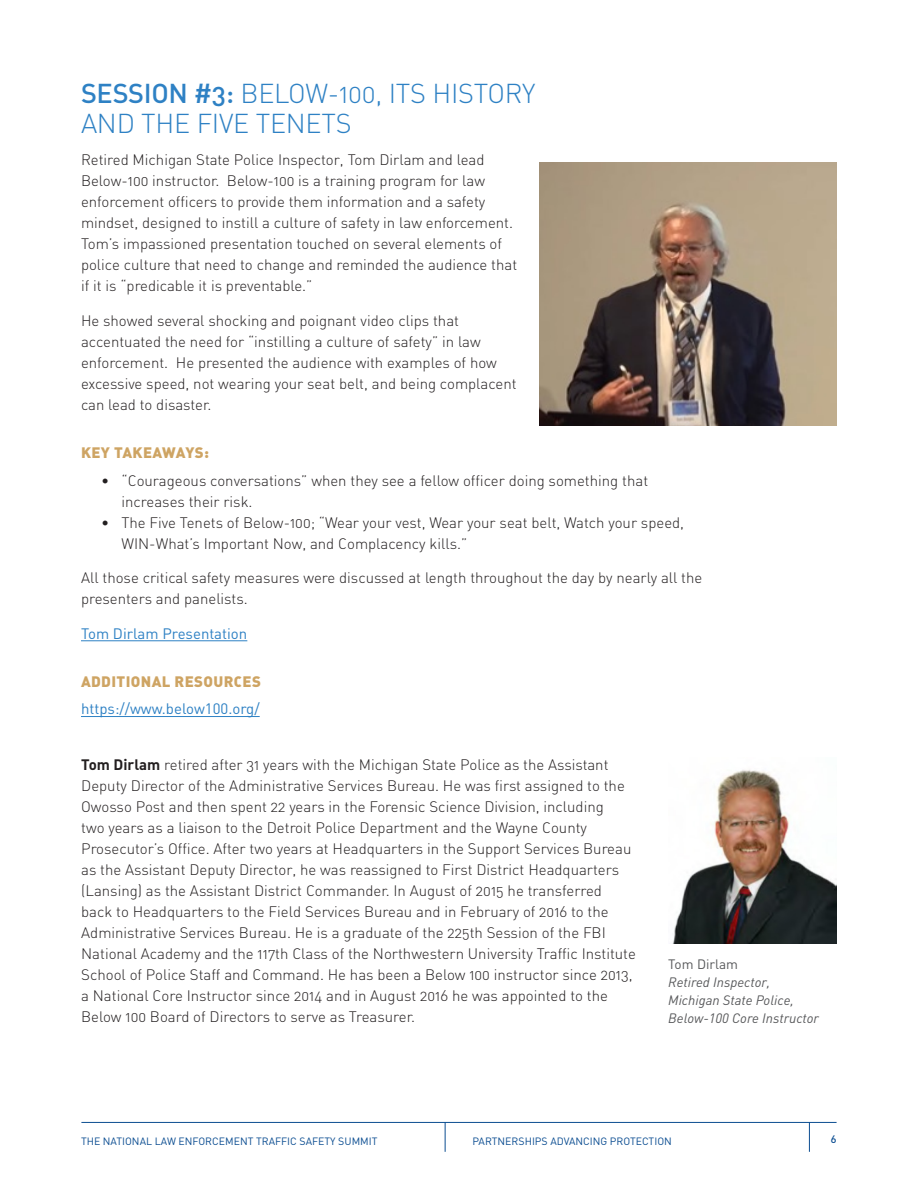
<style>
.page{position:relative;width:918px;height:1188px;background:#fff}
.page>*{position:absolute;margin:0;border:0;box-sizing:border-box;transform-origin:0 0}
.t1{font:27px/30px "DIN Light Alternate";letter-spacing:-.01em;color:#2e81c4}
.Body{font:15px/21px "DIN Light Alternate";color:#231f20}
.Body-2{font:15px "DIN";color:#2e81c4}
.t2{font:15px "DIN Black Alternate";letter-spacing:.025em;color:#cea463}
.Body-3{font:italic 13.5px/18px "DIN";color:#57585a}
.t3{font:10.5px "DIN";color:#0b4d91}
.t4{font:10.5px "DIN Medium Alternate";color:#0b4d91}
.s1{font-family:"DIN Medium Alternate"}
.s2{font-family:"DIN Bold Alternate"}
.s3{font-style:normal}
</style>
<div class="page">
<hr style="left:81px;top:1122px;width:756px;height:1px;background:#0b4d91">
<hr style="left:445px;top:1122px;width:1px;height:30px;background:#0b4d91">
<hr style="left:809px;top:1122px;width:1px;height:30px;background:#0b4d91">
<hr style="left:81px;top:640px;width:166px;height:1px;background:#2e81c4">
<hr style="left:81px;top:716px;width:179px;height:1px;background:#2e81c4">
<img style="left:539px;top:162px;width:298px;height:263px">
<img style="left:672px;top:770px;width:165px;height:174px">
<p class="t1" style="left:81px;top:78px;width:456px"><span class="s1">SESSION #3:</span> BELOW-100, ITS HISTORY<br>AND THE FIVE TENETS</p>
<p class="Body" style="left:81px;top:149px;width:438px">Retired Michigan State Police Inspector, Tom Dirlam and lead Below-100 instructor. Below-100 is a training program for law enforcement officers to provide them information and a safety mindset, designed to instill a culture of safety in law enforcement.<br>Tom’s impassioned presentation touched on several elements of police culture that need to change and reminded the audience that if it is “predicable it is preventable.”</p>
<p class="Body" style="left:81px;top:310px;width:437px">He showed several shocking and poignant video clips that accentuated the need for “instilling a culture of safety” in law enforcement. He presented the audience with examples of how excessive speed, not wearing your seat belt, and being complacent can lead to disaster.</p>
<h2 class="t2" style="left:81px;top:442px;width:130px">KEY TAKEAWAYS:</h2>
<p class="Body" style="left:122px;top:470px;width:528px;text-indent:-20px">• “Courageous conversations” when they see a fellow officer doing something that increases their risk.</p>
<p class="Body" style="left:122px;top:512px;width:564px;text-indent:-20px">• The Five Tenets of Below-100; “Wear your vest, Wear your seat belt, Watch your speed,<br>WIN-What’s Important Now, and Complacency kills.”</p>
<p class="Body" style="left:81px;top:567px;width:623px">All those critical safety measures were discussed at length throughout the day by nearly all the presenters and panelists.</p>
<p class="Body-2" style="left:81px;top:624px;width:168px">Tom Dirlam Presentation</p>
<h2 class="t2" style="left:81px;top:671px;width:181px">ADDITIONAL RESOURCES</h2>
<p class="Body-2" style="left:81px;top:700px;width:180px">https://www.below100.org/</p>
<p class="Body" style="left:81px;top:754px;width:556px"><span class="s2">Tom Dirlam</span> retired after 31 years with the Michigan State Police as the Assistant Deputy Director of the Administrative Services Bureau. He was first assigned to the Owosso Post and then spent 22 years in the Forensic Science Division, including<br>two years as a liaison to the Detroit Police Department and the Wayne County Prosecutor’s Office. After two years at Headquarters in the Support Services Bureau as the Assistant Deputy Director, he was reassigned to First District Headquarters (Lansing) as the Assistant District Commander. In August of 2015 he transferred back to Headquarters to the Field Services Bureau and in February of 2016 to the Administrative Services Bureau. He is a graduate of the 225th Session of the FBI National Academy and the 117th Class of the Northwestern University Traffic Institute School of Police Staff and Command. He has been a Below 100 instructor since 2013, a National Core Instructor since 2014 and in August 2016 he was appointed to the Below 100 Board of Directors to serve as Treasurer.</p>
<p class="Body-3" style="left:668px;top:955px;width:152px"><span class="s3">Tom Dirlam<br></span>Retired Inspector,<br>Michigan State Police,<br>Below-100 Core Instructor</p>
<p class="t3" style="left:81px;top:1134px;width:298px">THE NATIONAL LAW ENFORCEMENT TRAFFIC SAFETY SUMMIT</p>
<p class="t3" style="left:472px;top:1134px;width:201px">PARTNERSHIPS ADVANCING PROTECTION</p>
<p class="t4" style="left:831px;top:1133px;width:7px">6</p>
</div>
